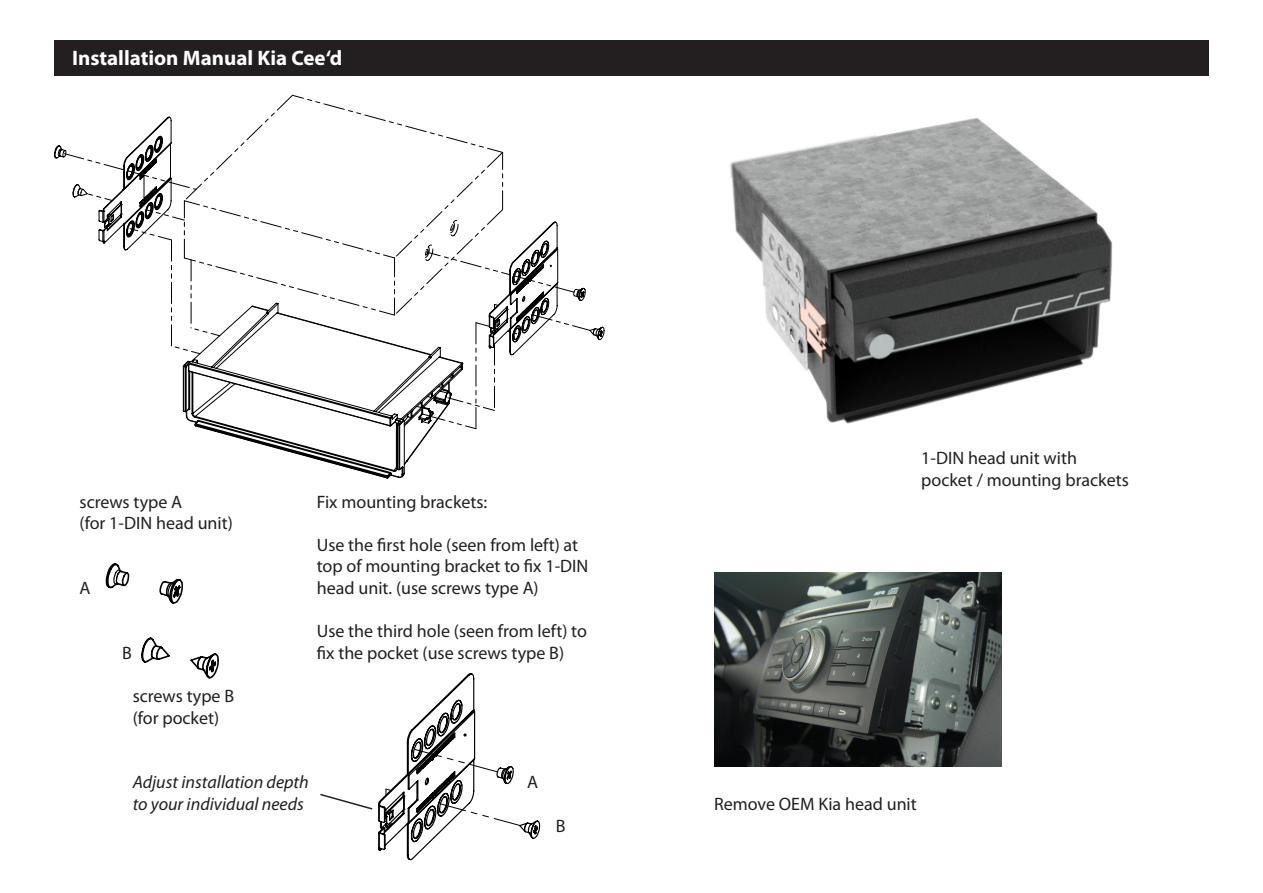
<style>
.page{position:relative;width:1263px;height:893px;background:#fff}
.page>*{position:absolute;margin:0;border:0;box-sizing:border-box;transform-origin:0 0}
.t1{font:700 21px "Myriad Pro";color:#fff}
.t2{font:18px/21.6px "Myriad Pro";color:#231f20}
.t3{font:italic 18px "Myriad Pro";color:#231f20}
</style>
<div class="page">
<div style="left:54px;top:40px;width:1155px;height:36px;background:#231f20"></div>
<svg style="left:54px;top:145px;width:550px;height:333px"></svg>
<svg style="left:59px;top:94px;width:537px;height:335px"></svg>
<svg style="left:106px;top:563px;width:113px;height:115px"></svg>
<img style="left:730px;top:118px;width:382px;height:306px">
<img style="left:714px;top:572px;width:288px;height:195px">
<svg style="left:320px;top:673px;width:220px;height:187px"></svg>
<p class="t1" style="left:72px;top:45px;width:272px">Installation Manual Kia Cee‘d</p>
<p class="t2" style="left:80px;top:490px;width:104px">screws type A</p>
<p class="t2" style="left:80px;top:512px;width:155px">(for 1-DIN head unit)</p>
<p class="t2" style="left:80px;top:577px;width:13px">A</p>
<p class="t2" style="left:122px;top:642px;width:11px">B</p>
<p class="t2" style="left:133px;top:685px;width:103px">screws type B</p>
<p class="t2" style="left:133px;top:706px;width:88px">(for pocket)</p>
<p class="t2" style="left:317px;top:490px;width:172px">Fix mounting brackets:</p>
<p class="t2" style="left:317px;top:534px;width:273px">Use the first hole (seen from left) at top of mounting bracket to fix 1-DIN head unit. (use screws type A)</p>
<p class="t2" style="left:317px;top:620px;width:272px">Use the third hole (seen from left) to fix the pocket (use screws type B)</p>
<p class="t3" style="left:133px;top:771px;width:178px">Adjust installation depth</p>
<p class="t3" style="left:133px;top:793px;width:173px">to your individual needs</p>
<p class="t2" style="left:527px;top:771px;width:13px">A</p>
<p class="t2" style="left:556px;top:814px;width:11px">B</p>
<p class="t2" style="left:921px;top:447px;width:157px">1-DIN head unit with</p>
<p class="t2" style="left:921px;top:469px;width:209px">pocket / mounting brackets</p>
<p class="t2" style="left:714px;top:793px;width:204px">Remove OEM Kia head unit</p>
</div>
